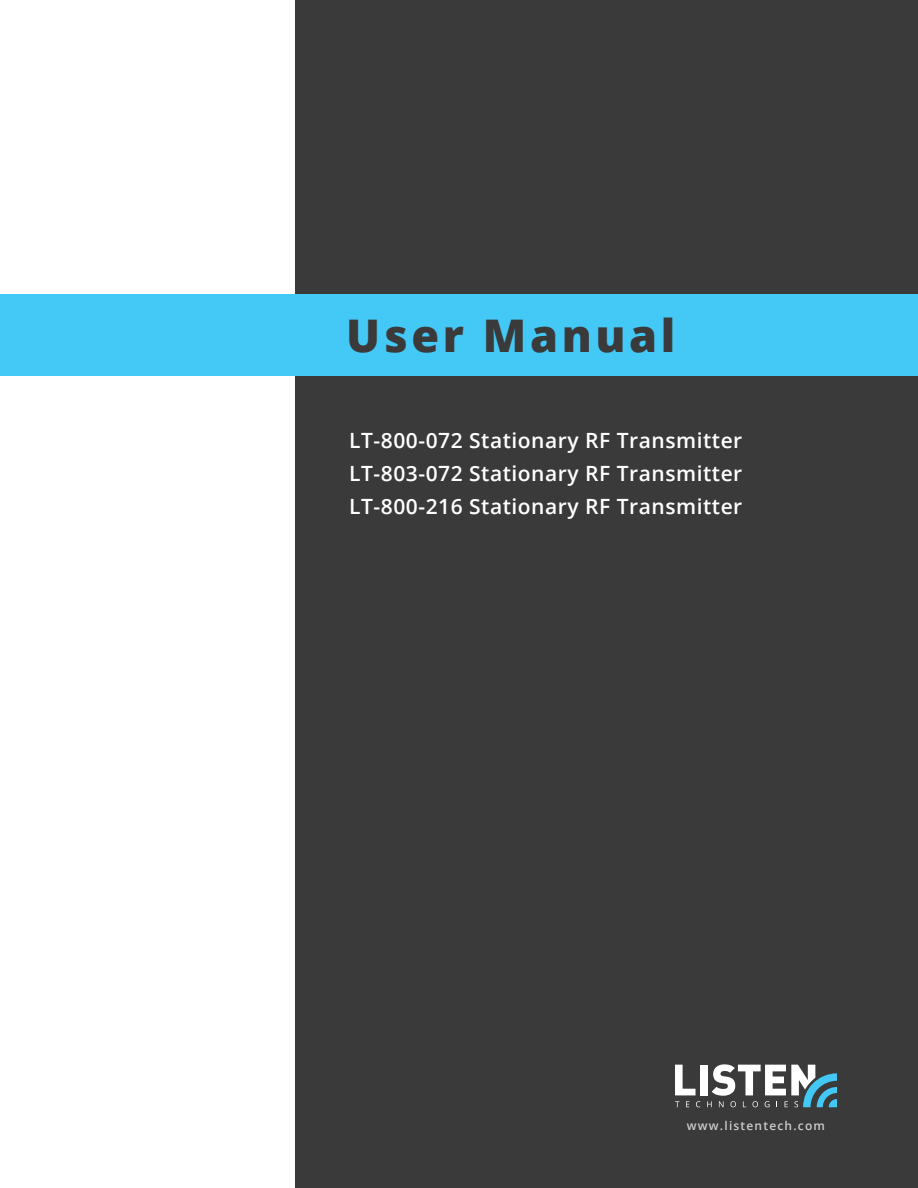
<style>
.page{position:relative;width:918px;height:1188px;background:#fff}
.page>*{position:absolute;margin:0;border:0;box-sizing:border-box;transform-origin:0 0}
.t1{font:800 45px "Open Sans";letter-spacing:.08em;color:#3b3a3a}
.t2{font:600 21px/33px "Open Sans";letter-spacing:.025em;color:#fff;text-align:justify}
.t3{font:600 12px "Open Sans";letter-spacing:.1em;color:#ccc}
</style>
<div class="page">
<div style="left:296px;top:0;width:622px;height:1188px;background:#3b3a3a"></div>
<div style="left:0;top:294px;width:918px;height:81px;background:#44c8f5"></div>
<svg style="left:675px;top:1101px;width:4px;height:6px"></svg>
<svg style="left:686px;top:1101px;width:3px;height:6px"></svg>
<svg style="left:696px;top:1101px;width:4px;height:6px"></svg>
<svg style="left:675px;top:1065px;width:21px;height:30px"></svg>
<div style="left:700px;top:1065px;width:7px;height:30px;background:#fff"></div>
<svg style="left:707px;top:1064px;width:130px;height:43px"></svg>
<h1 class="t1" style="left:346px;top:317px;width:331px">User Manual</h1>
<p class="t2" style="left:349px;top:426px;width:395px">LT-800-072 Stationary RF Transmitter LT-803-072 Stationary RF Transmitter LT-800-216 Stationary RF Transmitter</p>
<p class="t3" style="left:687px;top:1121px;width:140px">www.listentech.com</p>
</div>
